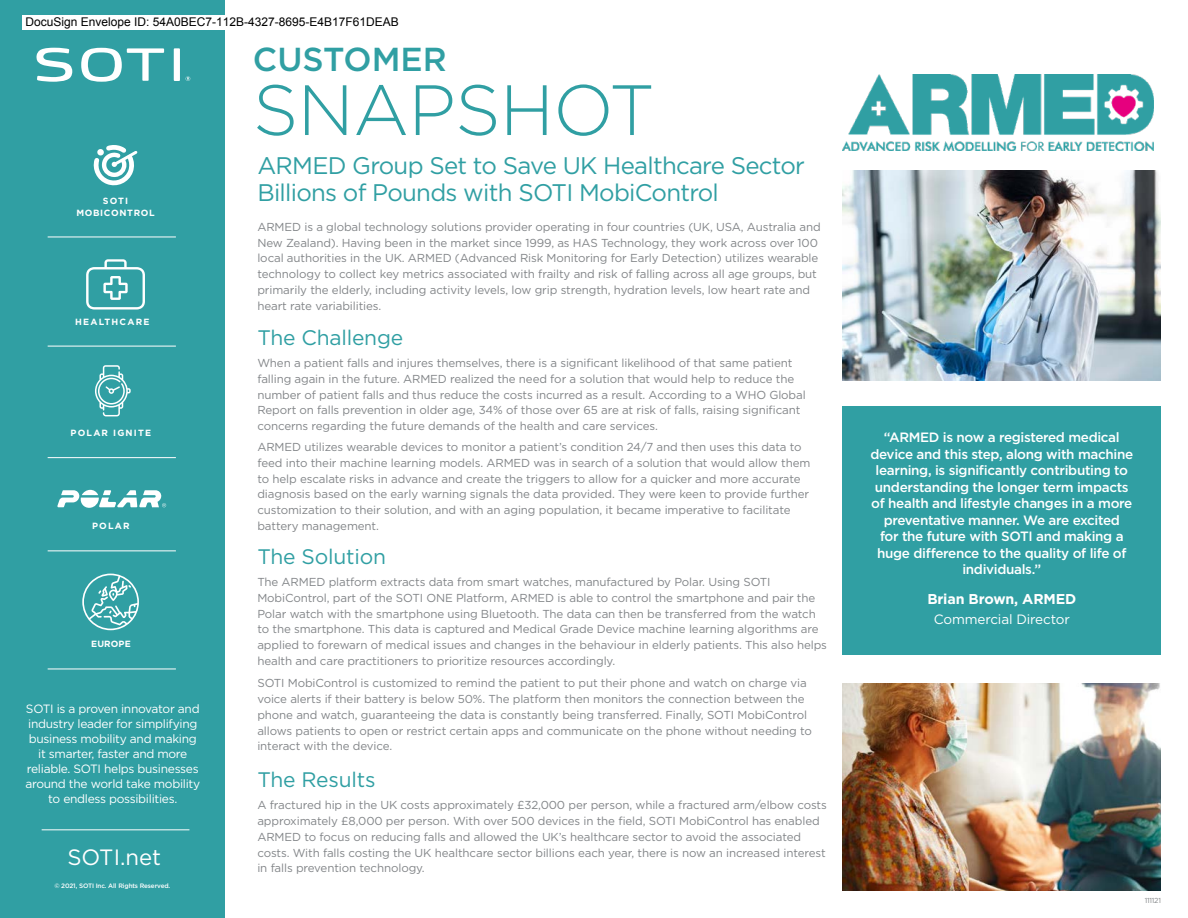
<style>
.page{position:relative;width:1188px;height:918px;background:#fff}
.page>*{position:absolute;margin:0;border:0;box-sizing:border-box;transform-origin:0 0}
.t1{font:300 71.1px "Gotham";letter-spacing:-.01em;color:#309fa3}
.t2{font:500 33.15px "Gotham";color:#309fa3}
.t3{font:24px/27px "Gotham";letter-spacing:-.03em;color:#309fa3}
.t4{font:22.2px "Gotham";color:#fff}
.t5{font:21px "Gotham";letter-spacing:-.01em;color:#309fa3}
.t6{font:700 14.25px "Gotham";letter-spacing:-.01em;color:#fff}
.t7{font:500 13.5px/16.5px "Gotham";letter-spacing:-.025em;color:#fff;text-align:center}
.t8{font:13.5px "Gotham";letter-spacing:-.01em;color:#fff}
.t9{font:12px/15px "Gotham";letter-spacing:-.025em;color:#fff;text-align:center}
.t10{font:12px "Arial";color:#000}
.t11{font:11.55px/15.8px "Gotham";letter-spacing:-.01em;color:#828588}
.t12{font:700 9px "Gotham";letter-spacing:.13em;color:#fff}
.t13{font:700 9px/12px "Gotham";letter-spacing:.07em;color:#fff;text-align:center}
.t14{font:7.2px "Gotham";letter-spacing:-.03em;color:#828588}
.t15{font:500 6.3px "Gotham";letter-spacing:-.02em;color:#fff}
</style>
<div class="page">
<div style="left:0;top:0;width:225px;height:918px;background:#309fa3"></div>
<hr style="left:48px;top:346px;width:128px;height:1px;background:#fff">
<hr style="left:48px;top:457px;width:128px;height:1px;background:#fff">
<hr style="left:48px;top:551px;width:128px;height:1px;background:#fff">
<hr style="left:48px;top:669px;width:128px;height:1px;background:#fff">
<hr style="left:42px;top:830px;width:147px;height:1px;background:#fff">
<svg style="left:81px;top:48px;width:83px;height:34px"></svg>
<div style="left:174px;top:48px;width:6px;height:33px;background:#fff"></div>
<svg style="left:36px;top:48px;width:36px;height:34px"></svg>
<svg style="left:186px;top:76px;width:4px;height:5px"></svg>
<svg style="left:94px;top:145px;width:44px;height:41px"></svg>
<div style="left:842px;top:406px;width:319px;height:249px;background:#309fa3"></div>
<hr style="left:48px;top:237px;width:128px;height:1px;background:#fff">
<img style="left:842px;top:74px;width:311px;height:76px">
<svg style="left:86px;top:259px;width:59px;height:51px"></svg>
<svg style="left:82px;top:574px;width:57px;height:56px"></svg>
<svg style="left:95px;top:365px;width:36px;height:51px"></svg>
<svg style="left:57px;top:490px;width:109px;height:18px"></svg>
<img style="left:842px;top:683px;width:319px;height:208px">
<img style="left:842px;top:171px;width:319px;height:209px">
<div style="left:22px;top:15px;width:406px;height:15px;background:#fff"></div>
<p class="t10" style="left:26px;top:15px;width:375px">DocuSign Envelope ID: 54A0BEC7-112B-4327-8695-E4B17F61DEAB</p>
<p class="t13" style="left:76px;top:195px;width:80px">SOTI<br>MOBICONTROL</p>
<p class="t12" style="left:75px;top:316px;width:76px">HEALTHCARE</p>
<p class="t12" style="left:71px;top:427px;width:82px">POLAR IGNITE</p>
<p class="t12" style="left:92px;top:520px;width:39px">POLAR</p>
<p class="t12" style="left:91px;top:638px;width:41px">EUROPE</p>
<p class="t9" style="left:25px;top:701px;width:176px">SOTI is a proven innovator and industry leader for simplifying business mobility and making it smarter, faster and more reliable. SOTI helps businesses around the world take mobility to endless possibilities.</p>
<p class="t4" style="left:67px;top:843px;width:95px">SOTI.net</p>
<p class="t15" style="left:54px;top:882px;width:117px">© 2021, SOTI Inc. All Rights Reserved.</p>
<p class="t2" style="left:253px;top:38px;width:195px">CUSTOMER</p>
<p class="t1" style="left:253px;top:65px;width:404px">SNAPSHOT</p>
<p class="t3" style="left:257px;top:151px;width:549px">ARMED Group Set to Save UK Healthcare Sector<br>Billions of Pounds with SOTI MobiControl</p>
<p class="t11" style="left:257px;top:219px;width:565px">ARMED is a global technology solutions provider operating in four countries (UK, USA, Australia and New Zealand). Having been in the market since 1999, as HAS Technology, they work across over 100 local authorities in the UK. ARMED (Advanced Risk Monitoring for Early Detection) utilizes wearable technology to collect key metrics associated with frailty and risk of falling across all age groups, but primarily the elderly, including activity levels, low grip strength, hydration levels, low heart rate and heart rate variabilities.</p>
<p class="t5" style="left:257px;top:324px;width:147px">The Challenge</p>
<p class="t11" style="left:257px;top:355px;width:550px">When a patient falls and injures themselves, there is a significant likelihood of that same patient falling again in the future. ARMED realized the need for a solution that would help to reduce the number of patient falls and thus reduce the costs incurred as a result. According to a WHO Global Report on falls prevention in older age, 34% of those over 65 are at risk of falls, raising significant concerns regarding the future demands of the health and care services.</p>
<p class="t11" style="left:257px;top:439px;width:555px">ARMED utilizes wearable devices to monitor a patient’s condition 24/7 and then uses this data to feed into their machine learning models. ARMED was in search of a solution that would allow them to help escalate risks in advance and create the triggers to allow for a quicker and more accurate diagnosis based on the early warning signals the data provided. They were keen to provide further customization to their solution, and with an aging population, it became imperative to facilitate battery management.</p>
<p class="t5" style="left:257px;top:543px;width:130px">The Solution</p>
<p class="t11" style="left:257px;top:574px;width:571px">The ARMED platform extracts data from smart watches, manufactured by Polar. Using SOTI MobiControl, part of the SOTI ONE Platform, ARMED is able to control the smartphone and pair the Polar watch with the smartphone using Bluetooth. The data can then be transferred from the watch to the smartphone. This data is captured and Medical Grade Device machine learning algorithms are applied to forewarn of medical issues and changes in the behaviour in elderly patients. This also helps health and care practitioners to prioritize resources accordingly.</p>
<p class="t11" style="left:257px;top:675px;width:556px">SOTI MobiControl is customized to remind the patient to put their phone and watch on charge via voice alerts if their battery is below 50%. The platform then monitors the connection between the phone and watch, guaranteeing the data is constantly being transferred. Finally, SOTI MobiControl allows patients to open or restrict certain apps and communicate on the phone without needing to interact with the device.</p>
<p class="t5" style="left:257px;top:766px;width:120px">The Results</p>
<p class="t11" style="left:257px;top:797px;width:571px">A fractured hip in the UK costs approximately £32,000 per person, while a fractured arm/elbow costs approximately £8,000 per person. With over 500 devices in the field, SOTI MobiControl has enabled ARMED to focus on reducing falls and allowed the UK’s healthcare sector to avoid the associated costs. With falls costing the UK healthcare sector billions each year, there is now an increased interest in falls prevention technology.</p>
<p class="t7" style="left:870px;top:429px;width:264px">“ARMED is now a registered medical device and this step, along with machine learning, is significantly contributing to understanding the longer term impacts of health and lifestyle changes in a more preventative manner. We are excited<br>for the future with SOTI and making a huge difference to the quality of life of individuals.”</p>
<p class="t6" style="left:927px;top:590px;width:150px">Brian Brown, ARMED</p>
<p class="t8" style="left:934px;top:610px;width:138px">Commercial Director</p>
<p class="t14" style="left:1145px;top:896px;width:18px">111121</p>
</div>
